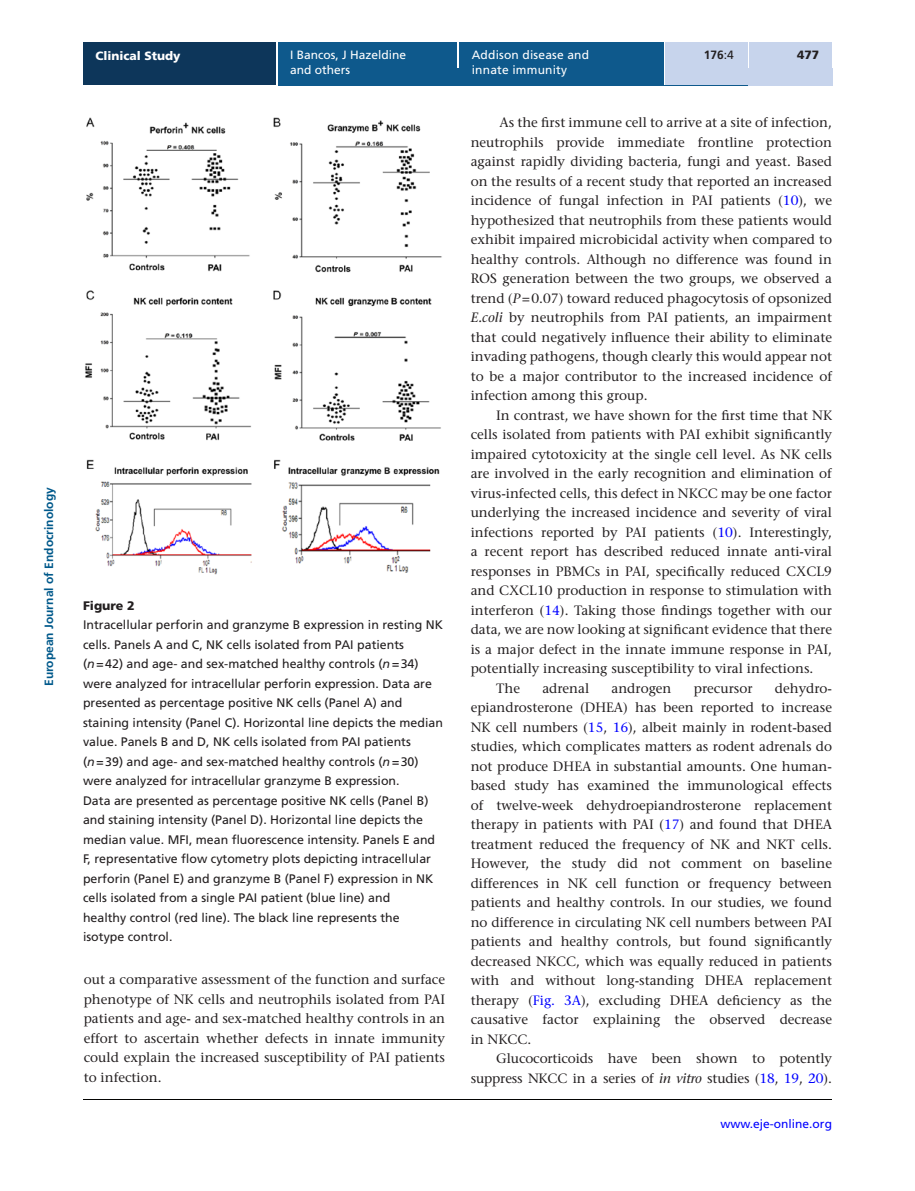
<style>
.page{position:relative;width:915px;height:1191px;background:#fff}
.page>*{position:absolute;margin:0;border:0;box-sizing:border-box;transform-origin:0 0}
.t1{font:500 13.5px/19.5px "Stone Serif Std";color:#231f20;text-align:justify}
.t2{font:12.3px/19.5px "Frutiger LT Std";color:#231f20}
.t3{font:900 12.3px "Frutiger LT Std";color:#231f20}
.t4{font:12px/14.7px "Frutiger LT Std";letter-spacing:.015em;color:#fff}
.t5{font:700 12px "Frutiger LT Std";color:#00598b}
.t6{font:12px "Frutiger LT Std";color:#00f}
.t7{font:900 12px "Frutiger LT Std";color:#fff}
.t8{font:700 12px "Frutiger LT Std";color:#231f20}
.t9{font:900 12px "Frutiger LT Std";color:#231f20}
.s1{font-weight:400}
.s2{font-style:italic}
.s3{color:#00f}
</style>
<div class="page">
<div style="left:83px;top:43px;width:193px;height:42px;background:#0d365a"></div>
<div style="left:278px;top:51px;width:553px;height:34px;background:#0e598c"></div>
<div style="left:278px;top:43px;width:179px;height:8px;background:#0e598c"></div>
<hr style="left:457px;top:43px;width:2px;height:25px;background:#fff">
<div style="left:459px;top:43px;width:204px;height:42px;background:#0e598c"></div>
<hr style="left:663px;top:43px;width:2px;height:42px;background:#fff">
<div style="left:665px;top:43px;width:82px;height:42px;background:#c7d4ec"></div>
<div style="left:747px;top:68px;width:84px;height:17px;background:#c7d4ec"></div>
<hr style="left:747px;top:43px;width:2px;height:25px;background:#fff">
<div style="left:749px;top:43px;width:82px;height:25px;background:#c7d4ec"></div>
<hr style="left:83px;top:1099px;width:748px;height:1px;background:#040503">
<img style="left:85px;top:117px;width:357px;height:457px">
<p class="t5" style="left:42px;top:686px;width:200px;rotate:-90deg">European Journal of Endocrinology</p>
<p class="t7" style="left:95px;top:48px;width:87px">Clinical Study</p>
<p class="t4" style="left:290px;top:48px;width:118px">I Bancos, J Hazeldine</p>
<p class="t8" style="left:703px;top:48px;width:32px">176<span class="s1">:4</span></p>
<p class="t9" style="left:796px;top:48px;width:24px">477</p>
<p class="t4" style="left:290px;top:62px;width:62px">and others</p>
<p class="t4" style="left:471px;top:48px;width:119px">Addison disease and innate immunity</p>
<p class="t3" style="left:83px;top:598px;width:53px">Figure 2</p>
<p class="t2" style="left:83px;top:615px;width:361px">Intracellular perforin and granzyme B expression in resting NK cells. Panels A and C, NK cells isolated from PAI patients (<span class="s2">n=</span>42) and age- and sex-matched healthy controls (<span class="s2">n=</span>34) were analyzed for intracellular perforin expression. Data are presented as percentage positive NK cells (Panel A) and staining intensity (Panel C). Horizontal line depicts the median value. Panels B and D, NK cells isolated from PAI patients (<span class="s2">n=</span>39) and age- and sex-matched healthy controls (<span class="s2">n=</span>30) were analyzed for intracellular granzyme B expression.<br>Data are presented as percentage positive NK cells (Panel B) and staining intensity (Panel D). Horizontal line depicts the median value. MFI, mean fluorescence intensity. Panels E and F, representative flow cytometry plots depicting intracellular perforin (Panel E) and granzyme B (Panel F) expression in NK cells isolated from a single PAI patient (blue line) and<br>healthy control (red line). The black line represents the isotype control.</p>
<p class="t1" style="left:84px;top:969px;width:363px">out a comparative assessment of the function and surface phenotype of NK cells and neutrophils isolated from PAI patients and age- and sex-matched healthy controls in an effort to ascertain whether defects in innate immunity could explain the increased susceptibility of PAI patients to infection.</p>
<p class="t1" style="left:470px;top:113px;width:363px;text-indent:29px">As the first immune cell to arrive at a site of infection, neutrophils provide immediate frontline protection against rapidly dividing bacteria, fungi and yeast. Based on the results of a recent study that reported an increased incidence of fungal infection in PAI patients (<span class="s3">10</span>), we hypothesized that neutrophils from these patients would exhibit impaired microbicidal activity when compared to healthy controls. Although no difference was found in ROS generation between the two groups, we observed a trend (<span class="s2">P</span>=0.07) toward reduced phagocytosis of opsonized <span class="s2">E.coli</span> by neutrophils from PAI patients, an impairment that could negatively influence their ability to eliminate invading pathogens, though clearly this would appear not to be a major contributor to the increased incidence of infection among this group.</p>
<p class="t1" style="left:496px;top:405px;width:337px">In contrast, we have shown for the first time that NK</p>
<p class="t1" style="left:470px;top:425px;width:363px">cells isolated from patients with PAI exhibit significantly</p>
<p class="t1" style="left:470px;top:444px;width:363px">impaired cytotoxicity at the single cell level. As NK cells</p>
<p class="t1" style="left:470px;top:464px;width:363px">are involved in the early recognition and elimination of</p>
<p class="t1" style="left:470px;top:483px;width:363px">virus-infected cells, this defect in NKCC may be one factor</p>
<p class="t1" style="left:470px;top:503px;width:363px">underlying the increased incidence and severity of viral</p>
<p class="t1" style="left:470px;top:522px;width:363px">infections reported by PAI patients (<span class="s3">10</span>). Interestingly,</p>
<p class="t1" style="left:470px;top:542px;width:363px">a recent report has described reduced innate anti-viral</p>
<p class="t1" style="left:470px;top:561px;width:363px">responses in PBMCs in PAI, specifically reduced CXCL9</p>
<p class="t1" style="left:470px;top:581px;width:363px">and CXCL10 production in response to stimulation with</p>
<p class="t1" style="left:470px;top:600px;width:363px">interferon (<span class="s3">14</span>). Taking those findings together with our</p>
<p class="t1" style="left:470px;top:620px;width:363px">data, we are now looking at significant evidence that there</p>
<p class="t1" style="left:470px;top:639px;width:362px">is a major defect in the innate immune response in PAI,</p>
<p class="t1" style="left:470px;top:659px;width:344px">potentially increasing susceptibility to viral infections.</p>
<p class="t1" style="left:496px;top:678px;width:25px">The</p>
<p class="t1" style="left:542px;top:678px;width:48px">adrenal</p>
<p class="t1" style="left:611px;top:678px;width:61px">androgen</p>
<p class="t1" style="left:693px;top:678px;width:60px">precursor</p>
<p class="t1" style="left:470px;top:678px;width:363px;text-indent:304px">dehydro&shy;epiandrosterone (DHEA) has been reported to increase NK cell numbers (<span class="s3">15</span>, <span class="s3">16</span>), albeit mainly in rodent-based studies, which complicates matters as rodent adrenals do not produce DHEA in substantial amounts. One human&shy;based study has examined the immunological effects of twelve-week dehydroepiandrosterone replacement therapy in patients with PAI (<span class="s3">17</span>) and found that DHEA treatment reduced the frequency of NK and NKT cells.<br>However, the study did not comment on baseline differences in NK cell function or frequency between patients and healthy controls. In our studies, we found no difference in circulating NK cell numbers between PAI patients and healthy controls, but found significantly decreased NKCC, which was equally reduced in patients with and without long-standing DHEA replacement therapy (<span class="s3">Fig. 3A</span>), excluding DHEA deficiency as the causative factor explaining the observed decrease in NKCC.</p>
<p class="t1" style="left:470px;top:1049px;width:363px;text-align:right">Glucocorticoids have been shown to potently suppress NKCC in a series of <span class="s2">in vitro</span> studies (<span class="s3">18</span>, <span class="s3">19</span>, <span class="s3">20</span>).</p>
<p class="t6" style="left:720px;top:1117px;width:113px">www.eje-online.org</p>
</div>
